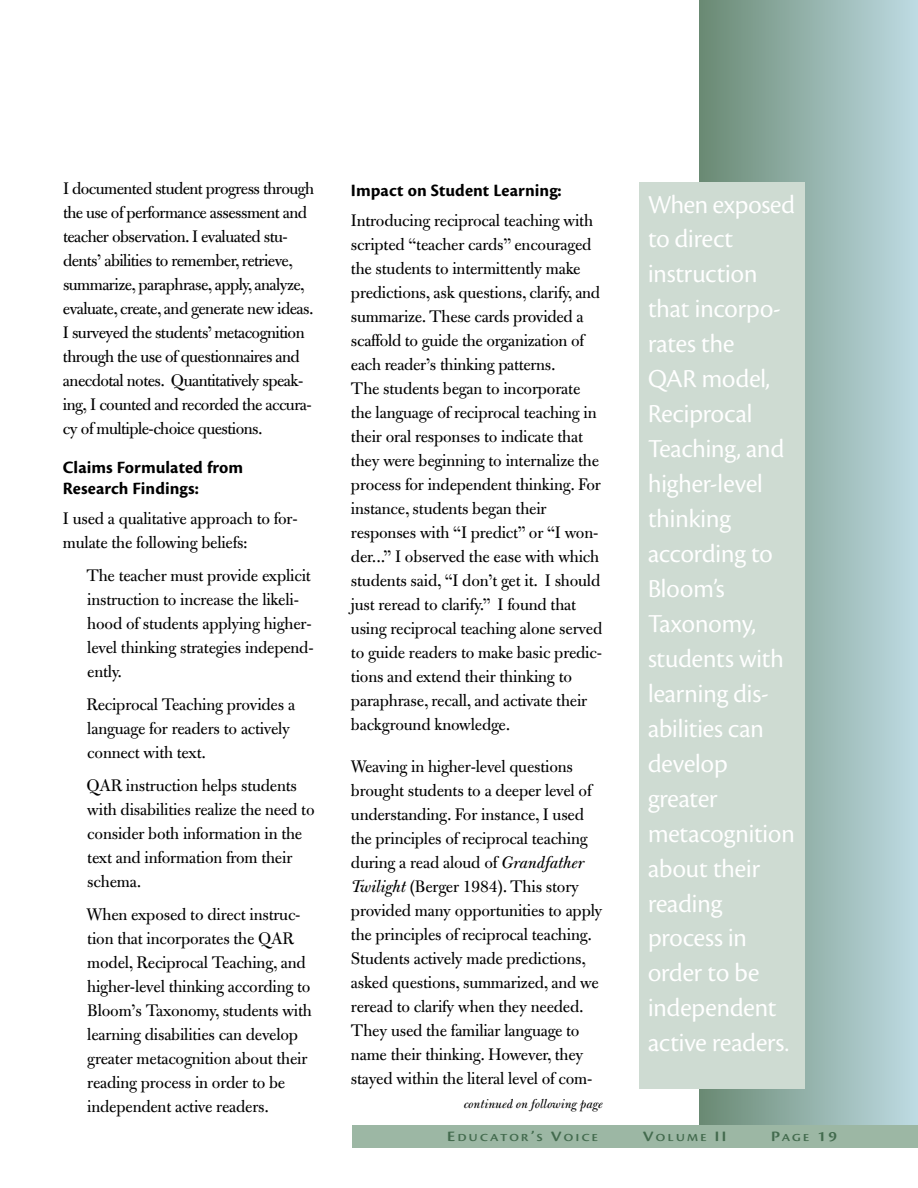
<style>
.page{position:relative;width:918px;height:1188px;background:#fff}
.page>*{position:absolute;margin:0;border:0;box-sizing:border-box;transform-origin:0 0}
.t1{font:27px/35px "Cronos Pro Disp";color:#fff}
.t2{font:18px/24px "Bulmer MT Std";letter-spacing:-.01em;color:#000}
.t3{font:18px/24px "Bulmer MT Std";letter-spacing:-.03em;color:#000}
.t4{font:700 18px/21px "Cronos Pro";letter-spacing:.005em;color:#000}
.t5{font:15px "Cronos Pro Semibold Disp";color:#436b4e;scale:1.2 1}
.t6{font:italic 13.5px "Bulmer MT Std";color:#000}
.t7{font:11.25px "Cronos Pro Semibold Disp";letter-spacing:.175em;color:#436b4e;scale:1.2 1}
.s1{font-style:italic}
.s2{font-size:15px}
.s3{font-size:11.25px}
</style>
<div class="page">
<div style="left:699px;top:0;width:219px;height:1125px;background:linear-gradient(to right,#698973,#bedbe3)"></div>
<div style="left:352px;top:1125px;width:566px;height:23px;background:#9cb7a4"></div>
<div style="left:639px;top:182px;width:165px;height:907px;background:#cedbd2"></div>
<p class="t3" style="left:63px;top:178px;width:253px">I documented student progress through the use of performance assessment and teacher observation. I evaluated stu&shy;dents’ abilities to remember, retrieve, summarize, paraphrase, apply, analyze, evaluate, create, and generate new ideas.<br>I surveyed the students’ metacognition through the use of questionnaires and anecdotal notes. Quantitatively speak&shy;ing, I counted and recorded the accura&shy;cy of multiple-choice questions.</p>
<p class="t4" style="left:63px;top:458px;width:182px">Claims Formulated from<br>Research Findings:</p>
<p class="t2" style="left:63px;top:509px;width:236px">I used a qualitative approach to for&shy;mulate the following beliefs:</p>
<p class="t2" style="left:86px;top:566px;width:229px">The teacher must provide explicit instruction to increase the likeli&shy;hood of students applying higher&shy;level thinking strategies independ&shy;ently.</p>
<p class="t2" style="left:86px;top:695px;width:210px">Reciprocal Teaching provides a language for readers to actively connect with text.</p>
<p class="t2" style="left:86px;top:776px;width:230px">QAR instruction helps students with disabilities realize the need to consider both information in the text and information from their schema.</p>
<p class="t2" style="left:86px;top:905px;width:227px">When exposed to direct instruc&shy;tion that incorporates the QAR model, Reciprocal Teaching, and higher-level thinking according to<br>Bloom’s Taxonomy, students with learning disabilities can develop greater metacognition about their reading process in order to be independent active readers.</p>
<p class="t4" style="left:351px;top:181px;width:212px">Impact on Student Learning:</p>
<p class="t2" style="left:351px;top:211px;width:253px">Introducing reciprocal teaching with scripted “teacher cards” encouraged the students to intermittently make predictions, ask questions, clarify, and summarize. These cards provided a scaffold to guide the organization of each reader’s thinking patterns.<br>The students began to incorporate the language of reciprocal teaching in their oral responses to indicate that they were beginning to internalize the process for independent thinking. For instance, students began their responses with “I predict” or “I won&shy;der...” I observed the ease with which students said, “I don’t get it. I should just reread to clarify.” I found that using reciprocal teaching alone served to guide readers to make basic predic&shy;tions and extend their thinking to paraphrase, recall, and activate their background knowledge.</p>
<p class="t2" style="left:351px;top:757px;width:253px">Weaving in higher-level questions brought students to a deeper level of understanding. For instance, I used the principles of reciprocal teaching during a read aloud of <span class="s1">Grandfather Twilight</span> (Berger 1984). This story provided many opportunities to apply the principles of reciprocal teaching.<br>Students actively made predictions, asked questions, summarized, and we reread to clarify when they needed.<br>They used the familiar language to name their thinking. However, they stayed within the literal level of com-</p>
<p class="t6" style="left:464px;top:1099px;width:141px">continued on following page</p>
<p class="t1" style="left:648px;top:189px;width:148px">When exposed to direct instruction that incorpo&shy;rates the<br>QAR model,<br>Reciprocal<br>Teaching, and higher-level thinking according to<br>Bloom’s<br>Taxonomy, students with learning dis&shy;abilities can develop greater metacognition about their reading process in order to be independent active readers.</p>
<p class="t7" style="left:447px;top:1134px;width:127px"><span class="s2">E</span>DUCATOR<span class="s2">’</span>S <span class="s2">V</span>OICE</p>
<p class="t7" style="left:643px;top:1134px;width:71px"><span class="s2">V</span>OLUME <span class="s2">II</span></p>
<p class="t5" style="left:771px;top:1131px;width:56px">P<span class="s3">AGE</span> 19</p>
</div>
